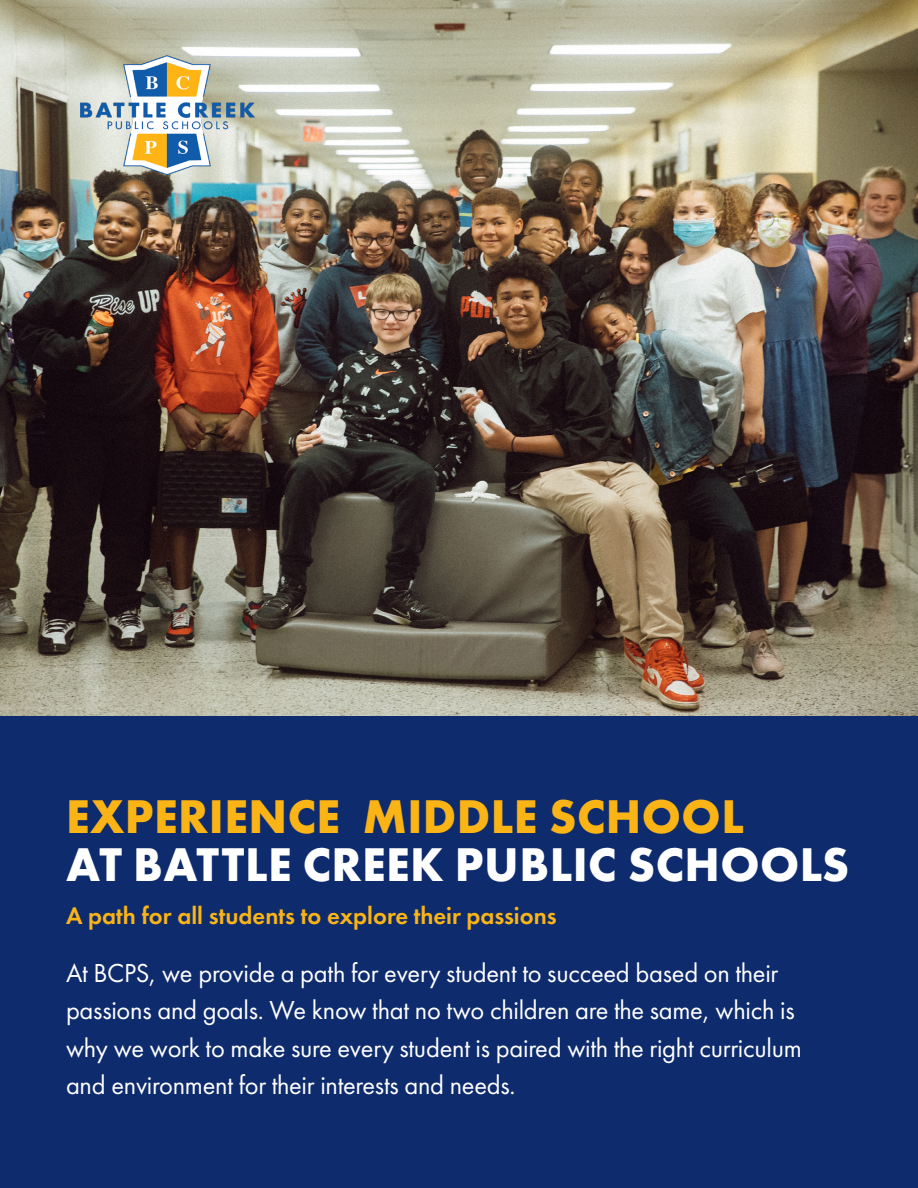
<style>
.page{position:relative;width:918px;height:1188px;background:#fff}
.page>*{position:absolute;margin:0;border:0;box-sizing:border-box;transform-origin:0 0}
.cover_title{font:700 49.05px/48px "Futura PT";letter-spacing:.01em;color:#fff}
.t1{font:27px/37.5px "Futura PT";letter-spacing:-.01em;color:#fff}
.cover_subtitle{font:600 25.05px "Futura PT";color:#fbb416}
.s1{color:#fbb416}
</style>
<div class="page">
<div style="left:0;top:668px;width:918px;height:520px;background:#0d2b6d"></div>
<img style="left:0;top:0;width:918px;height:716px">
<img style="left:81px;top:55px;width:174px;height:119px">
<p class="cover_title" style="left:66px;top:791px;width:785px"><span class="s1">EXPERIENCE MIDDLE SCHOOL<br></span>AT BATTLE CREEK PUBLIC SCHOOLS</p>
<p class="cover_subtitle" style="left:66px;top:900px;width:492px">A path for all students to explore their passions</p>
<p class="t1" style="left:66px;top:954px;width:738px">At BCPS, we provide a path for every student to succeed based on their passions and goals. We know that no two children are the same, which is why we work to make sure every student is paired with the right curriculum and environment for their interests and needs.</p>
</div>
